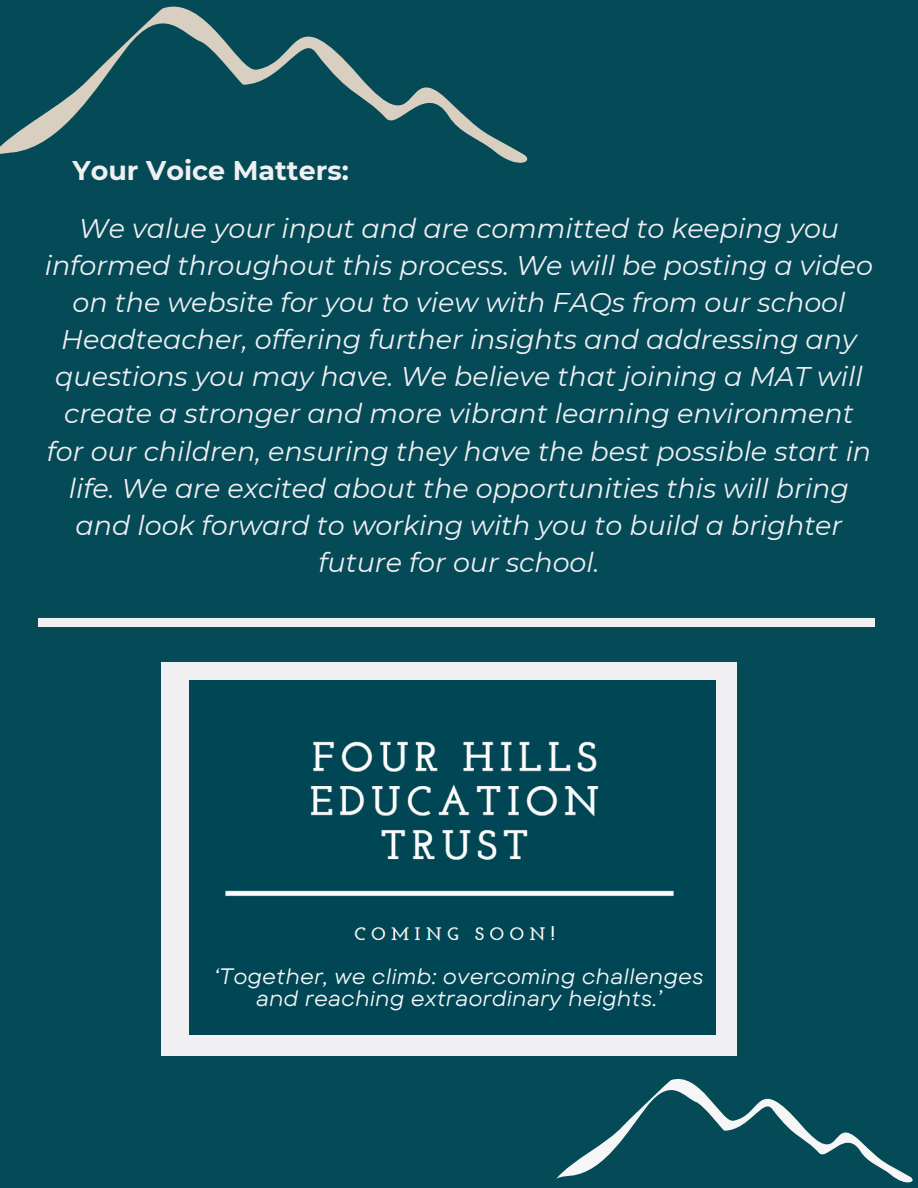
<style>
.page{position:relative;width:918px;height:1188px;background:#044a57}
.page>*{position:absolute;margin:0;border:0;box-sizing:border-box;transform-origin:0 0}
.t1{font:italic 27px/37.2px "Montserrat";color:#f0f0f3;text-align:center}
.t2{font:700 27px "Montserrat";color:#f0f0f3}
.t3{font:italic 22.2px/21.3px "TT Commons Pro Exp";color:#f6f6f6;text-align:center}
</style>
<div class="page">
<svg style="left:0;top:6px;width:528px;height:157px"></svg>
<svg style="left:556px;top:1078px;width:357px;height:105px"></svg>
<div style="left:38px;top:618px;width:837px;height:9px;background:#f0f0f3"></div>
<div style="left:161px;top:662px;width:576px;height:394px;background:#f0f0f3"></div>
<div style="left:190px;top:681px;width:525px;height:353px;background:#004655"></div>
<p class="t2" style="left:72px;top:153px;width:278px">Your Voice Matters:</p>
<h1 class="t1" style="left:45px;top:210px;width:830px">We value your input and are committed to keeping you informed throughout this process. We will be posting a video on the website for you to view with FAQs from our school Headteacher, offering further insights and addressing any questions you may have. We believe that joining a MAT will create a stronger and more vibrant learning environment for our children, ensuring they have the best possible start in life. We are excited about the opportunities this will bring and look forward to working with you to build a brighter future for our school.</h1>
<p class="t3" style="left:214px;top:965px;width:491px">‘Together, we climb: overcoming challenges and reaching extraordinary heights.’</p>
</div>
